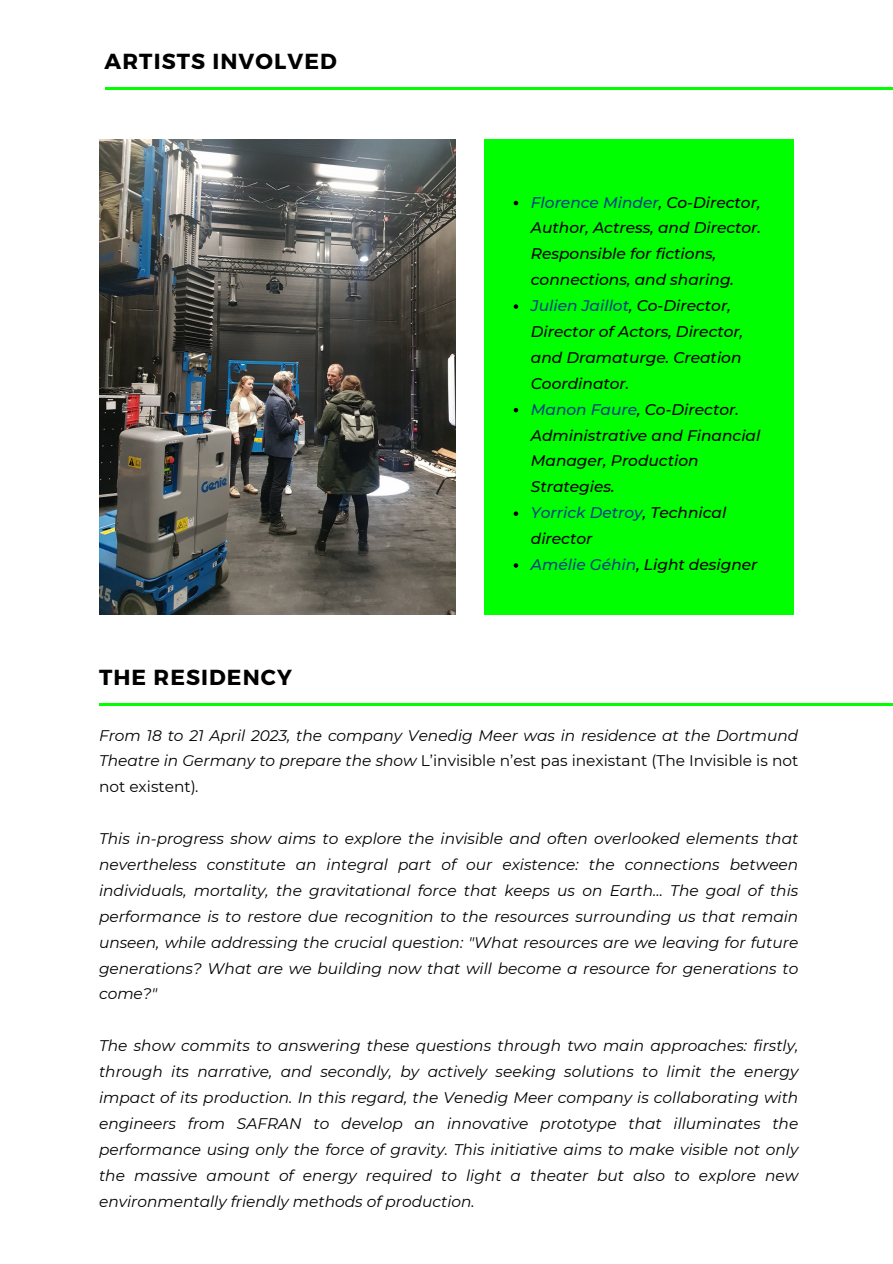
<style>
.page{position:relative;width:893px;height:1264px;background:#fff}
.page>*{position:absolute;margin:0;border:0;box-sizing:border-box;transform-origin:0 0}
.t1{font:700 21.75px "Montserrat";letter-spacing:.05em;color:#000}
.t2{font:italic 15.45px/25.8px "Montserrat";color:#000;text-align:justify}
.t3{font:italic 500 15.45px/25.8px "Montserrat";color:#000}
.s1{color:#064186}
.s2{font-style:normal}
</style>
<div class="page">
<hr style="left:105px;top:88px;width:787px;height:2px;background:#0f0">
<img style="left:99px;top:140px;width:357px;height:474px">
<div style="left:484px;top:140px;width:310px;height:475px;background:#0f0"></div>
<svg style="left:513px;top:201px;width:5px;height:4px"></svg>
<svg style="left:513px;top:304px;width:5px;height:5px"></svg>
<svg style="left:513px;top:408px;width:5px;height:4px"></svg>
<svg style="left:513px;top:511px;width:5px;height:5px"></svg>
<svg style="left:513px;top:563px;width:5px;height:4px"></svg>
<hr style="left:99px;top:703px;width:793px;height:2px;background:#0f0">
<p class="t1" style="left:105px;top:47px;width:234px">ARTISTS INVOLVED</p>
<p class="t1" style="left:99px;top:662px;width:194px">THE RESIDENCY</p>
<p class="t3" style="left:531px;top:189px;width:232px"><span class="s1">Florence Minder</span>, Co-Director,<br>Author, Actress, and Director.<br>Responsible for fictions, connections, and sharing.</p>
<p class="t3" style="left:531px;top:293px;width:214px"><span class="s1">Julien Jaillot</span>, Co-Director,<br>Director of Actors, Director, and Dramaturge. Creation<br>Coordinator.</p>
<p class="t3" style="left:531px;top:396px;width:231px"><span class="s1">Manon Faure</span>, Co-Director.<br>Administrative and Financial<br>Manager, Production<br>Strategies.</p>
<p class="t3" style="left:531px;top:500px;width:197px"><span class="s1">Yorrick Detroy</span>, Technical director</p>
<p class="t3" style="left:531px;top:551px;width:228px"><span class="s1">Amélie Géhin</span>, Light designer</p>
<p class="t2" style="left:99px;top:722px;width:700px">From 18 to 21 April 2023, the company Venedig Meer was in residence at the Dortmund Theatre in Germany to prepare the show <span class="s2">L’invisible n’est pas inexistant (The Invisible is not not existent)</span>.</p>
<p class="t2" style="left:99px;top:825px;width:700px">This in-progress show aims to explore the invisible and often overlooked elements that nevertheless constitute an integral part of our existence: the connections between individuals, mortality, the gravitational force that keeps us on Earth... The goal of this performance is to restore due recognition to the resources surrounding us that remain unseen, while addressing the crucial question: "What resources are we leaving for future generations? What are we building now that will become a resource for generations to come?"</p>
<p class="t2" style="left:99px;top:1032px;width:700px">The show commits to answering these questions through two main approaches: firstly, through its narrative, and secondly, by actively seeking solutions to limit the energy impact of its production. In this regard, the Venedig Meer company is collaborating with engineers from SAFRAN to develop an innovative prototype that illuminates the performance using only the force of gravity. This initiative aims to make visible not only the massive amount of energy required to light a theater but also to explore new environmentally friendly methods of production.</p>
</div>
